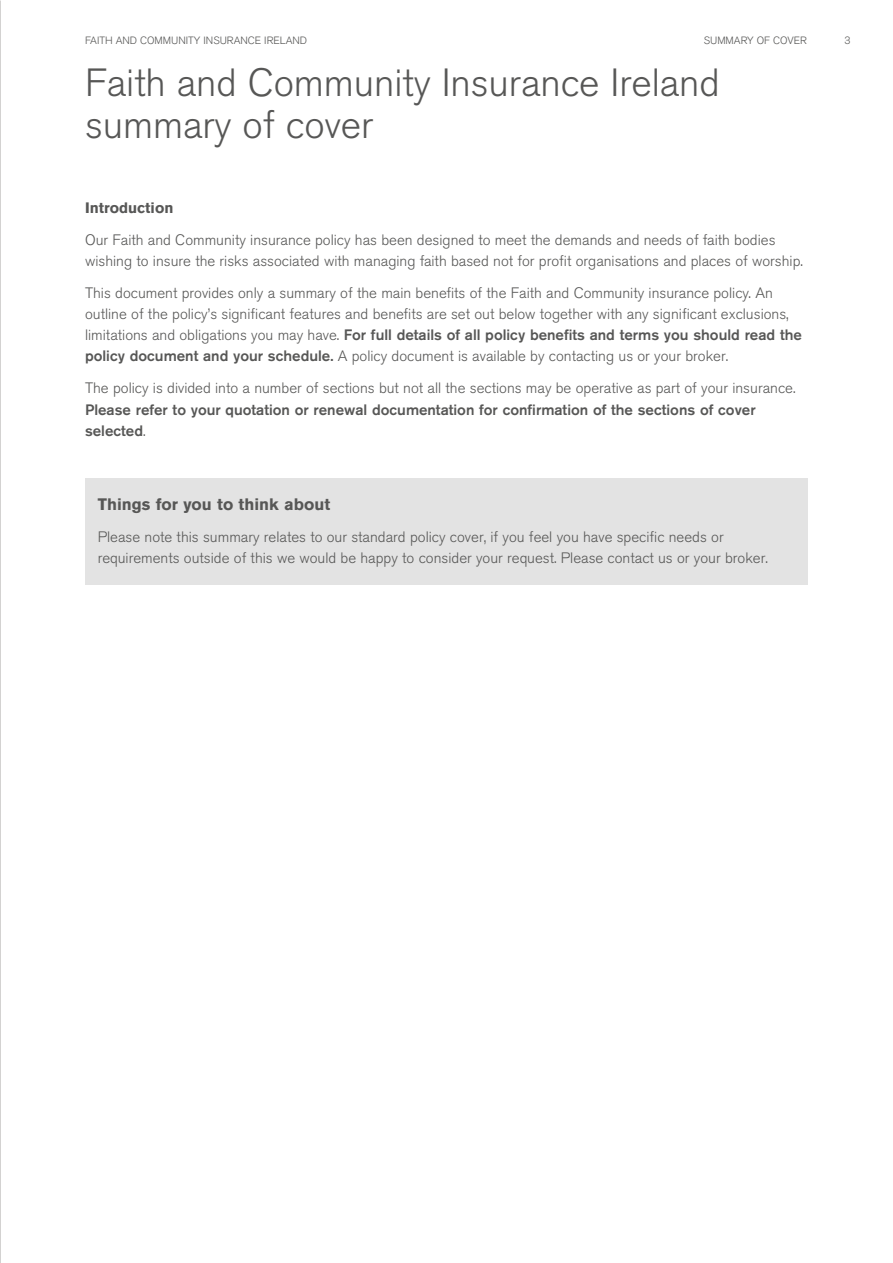
<style>
.page{position:relative;width:893px;height:1263px;background:#fff}
.page>*{position:absolute;margin:0;border:0;box-sizing:border-box;transform-origin:0 0}
.t1{font:300 39px/42.5px "Akzidenz Grotesk BQ";color:#575756}
.t2{font:700 16.5px "Akzidenz Grotesk BQ";color:#575756}
.t3{font:300 15px/21.3px "Akzidenz Grotesk BQ";color:#575756}
.t4{font:500 15px/21.3px "Akzidenz Grotesk BQ";color:#575756}
.t5{font:700 15px "Akzidenz Grotesk BQ";color:#575756}
.t6{font:300 10.5px "Akzidenz Grotesk BQ";color:#575756}
.s1{font-weight:500}
.s2{font-weight:300}
</style>
<div class="page">
<div style="left:85px;top:478px;width:723px;height:107px;background:#e3e3e3"></div>
<p class="t6" style="left:85px;top:34px;width:224px">FAITH AND COMMUNITY INSURANCE IRELAND</p>
<p class="t6" style="left:704px;top:34px;width:105px">SUMMARY OF COVER</p>
<p class="t6" style="left:844px;top:34px;width:8px">3</p>
<h1 class="t1" style="left:85px;top:62px;width:636px">Faith and Community Insurance Ireland summary of cover</h1>
<p class="t5" style="left:85px;top:199px;width:90px">Introduction</p>
<p class="t3" style="left:85px;top:229px;width:719px">Our Faith and Community insurance policy has been designed to meet the demands and needs of faith bodies wishing to insure the risks associated with managing faith based not for profit organisations and places of worship.</p>
<p class="t3" style="left:85px;top:282px;width:718px">This document provides only a summary of the main benefits of the Faith and Community insurance policy. An outline of the policy’s significant features and benefits are set out below together with any significant exclusions, limitations and obligations you may have. <span class="s1">For full details of all policy benefits and terms you should read the policy document and your schedule.</span> A policy document is available by contacting us or your broker.</p>
<p class="t3" style="left:85px;top:378px;width:712px">The policy is divided into a number of sections but not all the sections may be operative as part of your insurance.</p>
<p class="t4" style="left:85px;top:398px;width:672px">Please refer to your quotation or renewal documentation for confirmation of the sections of cover selected<span class="s2">.</span></p>
<p class="t2" style="left:98px;top:495px;width:234px">Things for you to think about</p>
<p class="t3" style="left:98px;top:527px;width:672px">Please note this summary relates to our standard policy cover, if you feel you have specific needs or requirements outside of this we would be happy to consider your request. Please contact us or your broker.</p>
</div>
